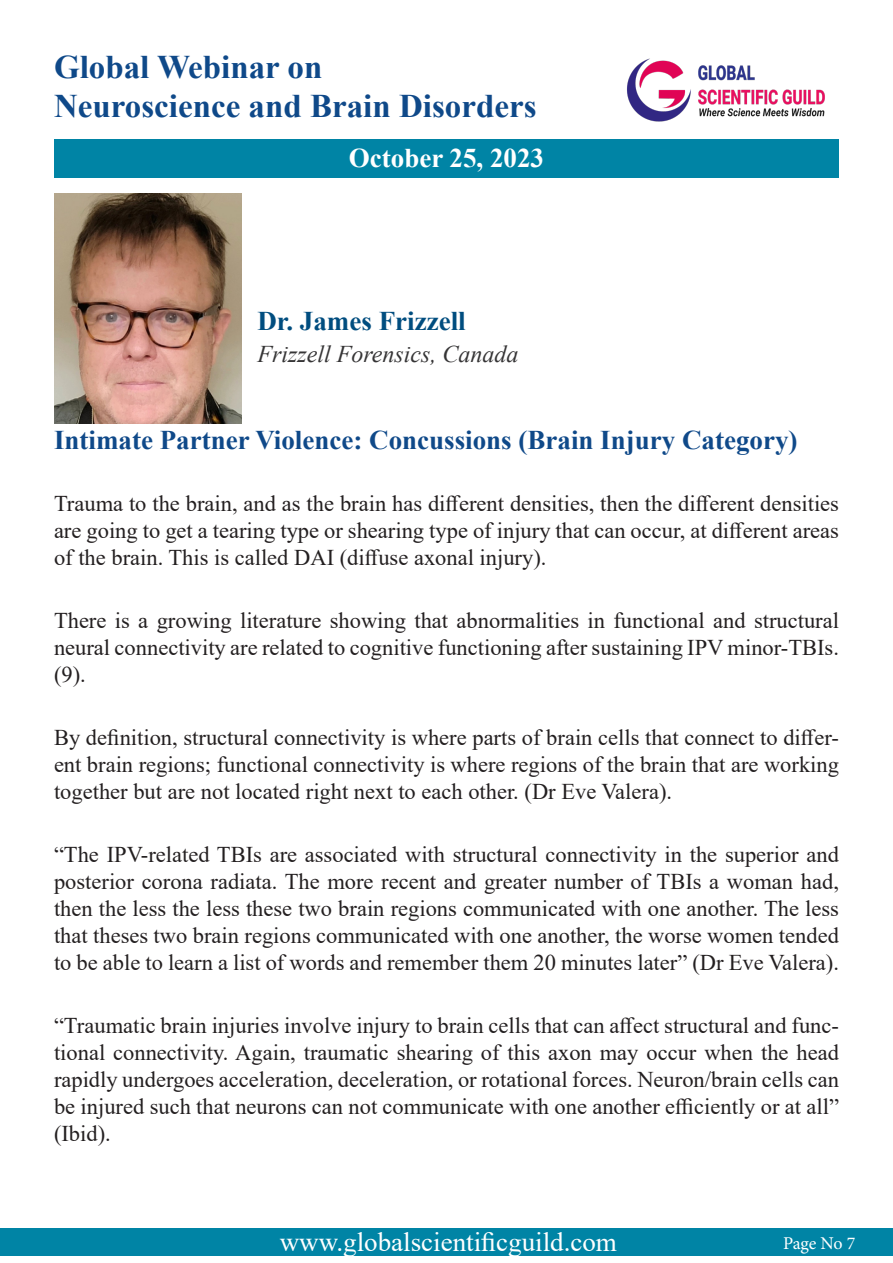
<style>
.page{position:relative;width:893px;height:1263px;background:#fff}
.page>*{position:absolute;margin:0;border:0;box-sizing:border-box;transform-origin:0 0}
.t1{font:700 33px/39.6px "Times New Roman";color:#0f4989}
.t2{font:700 27px "Times New Roman";color:#0f4989}
.t3{font:27px "Times New Roman";color:#fff}
.t4{font:700 27px "Times New Roman";color:#004d7f}
.t5{font:700 27px "Times New Roman";color:#fff}
.t6{font:italic 24px "Times New Roman";color:#363536}
.t7{font:22.5px/27px "Times New Roman";color:#231f20;text-align:justify}
.t8{font:18px "Minion Pro";letter-spacing:-.015em;color:#fff}
</style>
<div class="page">
<div style="left:0;top:1228px;width:893px;height:28px;background:#0084a5"></div>
<div style="left:54px;top:140px;width:785px;height:38px;background:#0084a5"></div>
<img style="left:627px;top:58px;width:198px;height:64px">
<img style="left:54px;top:193px;width:187px;height:231px">
<h1 class="t1" style="left:54px;top:46px;width:484px">Global Webinar on<br>Neuroscience and Brain Disorders</h1>
<p class="t5" style="left:349px;top:138px;width:197px">October 25, 2023</p>
<p class="t4" style="left:257px;top:302px;width:210px">Dr. James Frizzell</p>
<p class="t6" style="left:257px;top:337px;width:263px">Frizzell Forensics, Canada</p>
<p class="t2" style="left:54px;top:421px;width:745px">Intimate Partner Violence: Concussions (Brain Injury Category)</p>
<p class="t7" style="left:54px;top:489px;width:786px">Trauma to the brain, and as the brain has different densities, then the different densities are going to get a tearing type or shearing type of injury that can occur, at different areas of the brain. This is called DAI (diffuse axonal injury).</p>
<p class="t7" style="left:54px;top:606px;width:786px">There is a growing literature showing that abnormalities in functional and structural neural connectivity are related to cognitive functioning after sustaining IPV minor-TBIs. (9).</p>
<p class="t7" style="left:54px;top:723px;width:786px">By definition, structural connectivity is where parts of brain cells that connect to differ&shy;ent brain regions; functional connectivity is where regions of the brain that are working together but are not located right next to each other. (Dr Eve Valera).</p>
<p class="t7" style="left:54px;top:840px;width:786px">“The IPV-related TBIs are associated with structural connectivity in the superior and posterior corona radiata. The more recent and greater number of TBIs a woman had, then the less the less these two brain regions communicated with one another. The less that theses two brain regions communicated with one another, the worse women tended to be able to learn a list of words and remember them 20 minutes later” (Dr Eve Valera).</p>
<p class="t7" style="left:54px;top:1011px;width:786px">“Traumatic brain injuries involve injury to brain cells that can affect structural and func&shy;tional connectivity. Again, traumatic shearing of this axon may occur when the head rapidly undergoes acceleration, deceleration, or rotational forces. Neuron/brain cells can be injured such that neurons can not communicate with one another efficiently or at all” (Ibid).</p>
<p class="t3" style="left:280px;top:1222px;width:339px">www.globalscientificguild.com</p>
<p class="t8" style="left:783px;top:1231px;width:74px">Page No 7</p>
</div>
